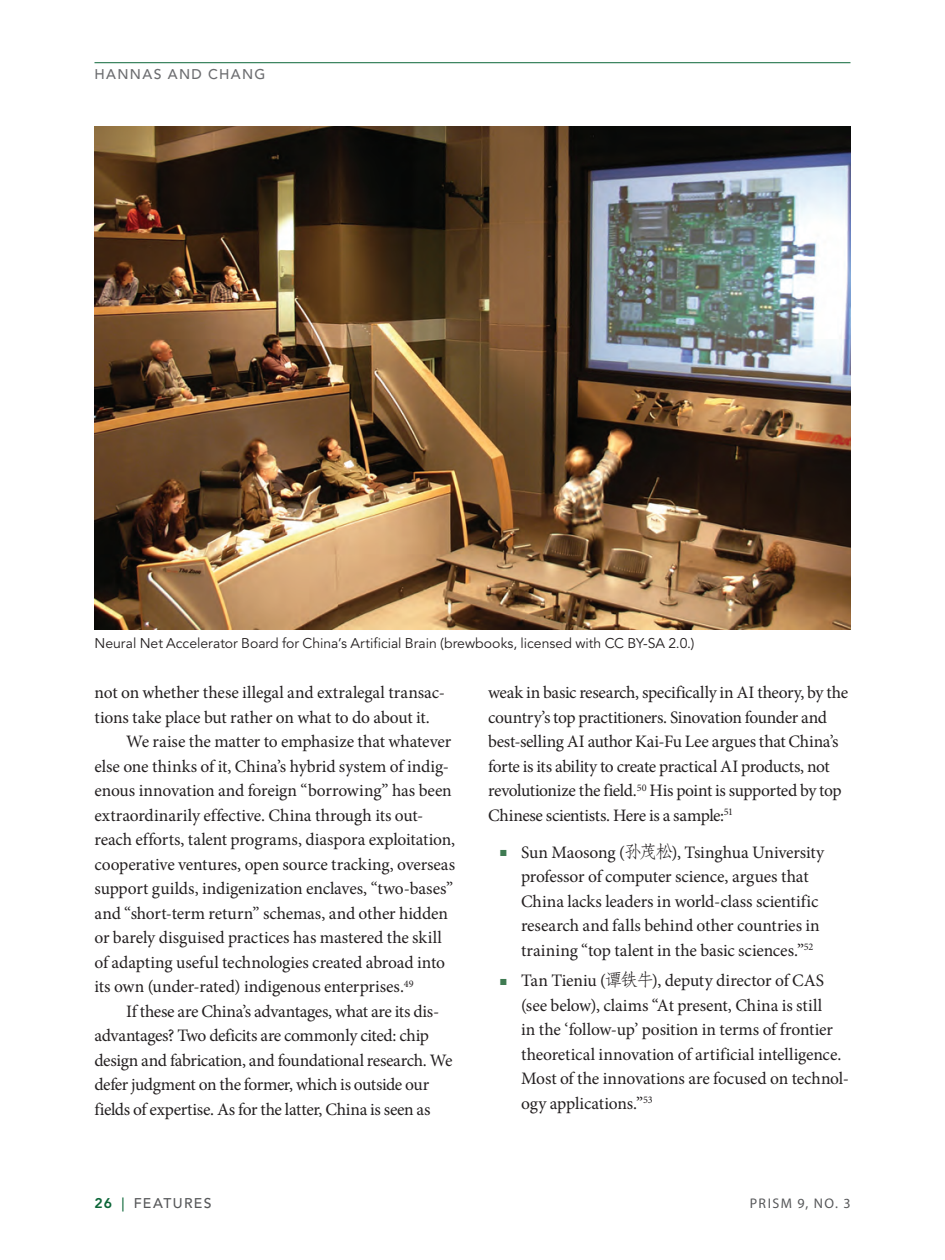
<style>
.page{position:relative;width:945px;height:1260px;background:#fff}
.page>*{position:absolute;margin:0;border:0;box-sizing:border-box;transform-origin:0 0}
.t1{font:17.5px/24.5px "Minion Pro";letter-spacing:-.01em;color:#231f20}
.t2{font:14px "Avenir LT Std";color:#231f20}
.t3{font:500 14px "Avenir LT Std";letter-spacing:.1em;color:#6c6d70}
.t4{font:500 14px "Avenir LT Std";letter-spacing:.1em;color:#57585a}
.t5{font:14px "Myriad Pro";letter-spacing:.105em;color:#57585a}
.s1{color:#3f7b52}
.s2{font-family:"Adobe Fangsong Std"}
.s3{font-weight:800;color:#0c6638}
.s4{color:#0c6638}
</style>
<div class="page">
<hr style="left:94px;top:62px;width:756px;height:1px;background:#0c6638">
<img style="left:94px;top:126px;width:756px;height:503px">
<p class="t3" style="left:94px;top:66px;width:172px">HANNAS AND CHANG</p>
<p class="t2" style="left:94px;top:635px;width:601px">Neural Net Accelerator Board for China’s Artificial Brain (brewbooks, licensed with CC BY-SA 2.0.)</p>
<p class="t1" style="left:94px;top:681px;width:352px">not on whether these illegal and extralegal transac-</p>
<p class="t1" style="left:94px;top:705px;width:337px">tions take place but rather on what to do about it.</p>
<p class="t1" style="left:126px;top:730px;width:327px">We raise the matter to emphasize that whatever</p>
<p class="t1" style="left:94px;top:754px;width:356px">else one thinks of it, China’s hybrid system of indig-</p>
<p class="t1" style="left:94px;top:779px;width:359px">enous innovation and foreign “borrowing” has been</p>
<p class="t1" style="left:94px;top:803px;width:330px">extraordinarily effective. China through its out-</p>
<p class="t1" style="left:94px;top:828px;width:362px">reach efforts, talent programs, diaspora exploitation,</p>
<p class="t1" style="left:94px;top:852px;width:362px">cooperative ventures, open source tracking, overseas</p>
<p class="t1" style="left:94px;top:877px;width:360px">support guilds, indigenization enclaves, “two-bases”</p>
<p class="t1" style="left:94px;top:901px;width:355px">and “short-term return” schemas, and other hidden</p>
<p class="t1" style="left:94px;top:926px;width:349px">or barely disguised practices has mastered the skill</p>
<p class="t1" style="left:94px;top:950px;width:352px">of adapting useful technologies created abroad into</p>
<p class="t1" style="left:94px;top:975px;width:321px">its own (under-rated) indigenous enterprises.<sup>49</sup></p>
<p class="t1" style="left:126px;top:999px;width:315px">If these are China’s advantages, what are its dis-</p>
<p class="t1" style="left:95px;top:1024px;width:336px">advantages? Two deficits are commonly cited: chip</p>
<p class="t1" style="left:95px;top:1048px;width:360px">design and fabrication, and foundational research. We</p>
<p class="t1" style="left:95px;top:1073px;width:336px">defer judgment on the former, which is outside our</p>
<p class="t1" style="left:95px;top:1097px;width:338px">fields of expertise. As for the latter, China is seen as</p>
<p class="t1" style="left:488px;top:681px;width:361px">weak in basic research, specifically in AI theory, by the country’s top practitioners. Sinovation founder and best-selling AI author Kai-Fu Lee argues that China’s forte is its ability to create practical AI products, not revolutionize the field.<sup>50</sup> His point is supported by top Chinese scientists. Here is a sample:<sup>51</sup></p>
<p class="t1" style="left:521px;top:840px;width:305px;text-indent:-21px"><span class="s1">■</span> Sun Maosong (<span class="s2">孙茂松</span>), Tsinghua University professor of computer science, argues that China lacks leaders in world-class scientific research and falls behind other countries in training “top talent in the basic sciences.”<sup>52</sup></p>
<p class="t1" style="left:521px;top:969px;width:330px;text-indent:-21px"><span class="s1">■</span> Tan Tieniu (<span class="s2">谭铁牛</span>), deputy director of CAS (see below), claims “At present, China is still<br>in the ‘follow-up’ position in terms of frontier theoretical innovation of artificial intelligence.<br>Most of the innovations are focused on technol&shy;ogy applications.”<sup>53</sup></p>
<p class="t4" style="left:94px;top:1195px;width:119px"><span class="s3">26</span> <span class="s4">|</span> FEATURES</p>
<p class="t5" style="left:750px;top:1195px;width:102px">PRISM 9, NO. 3</p>
</div>
